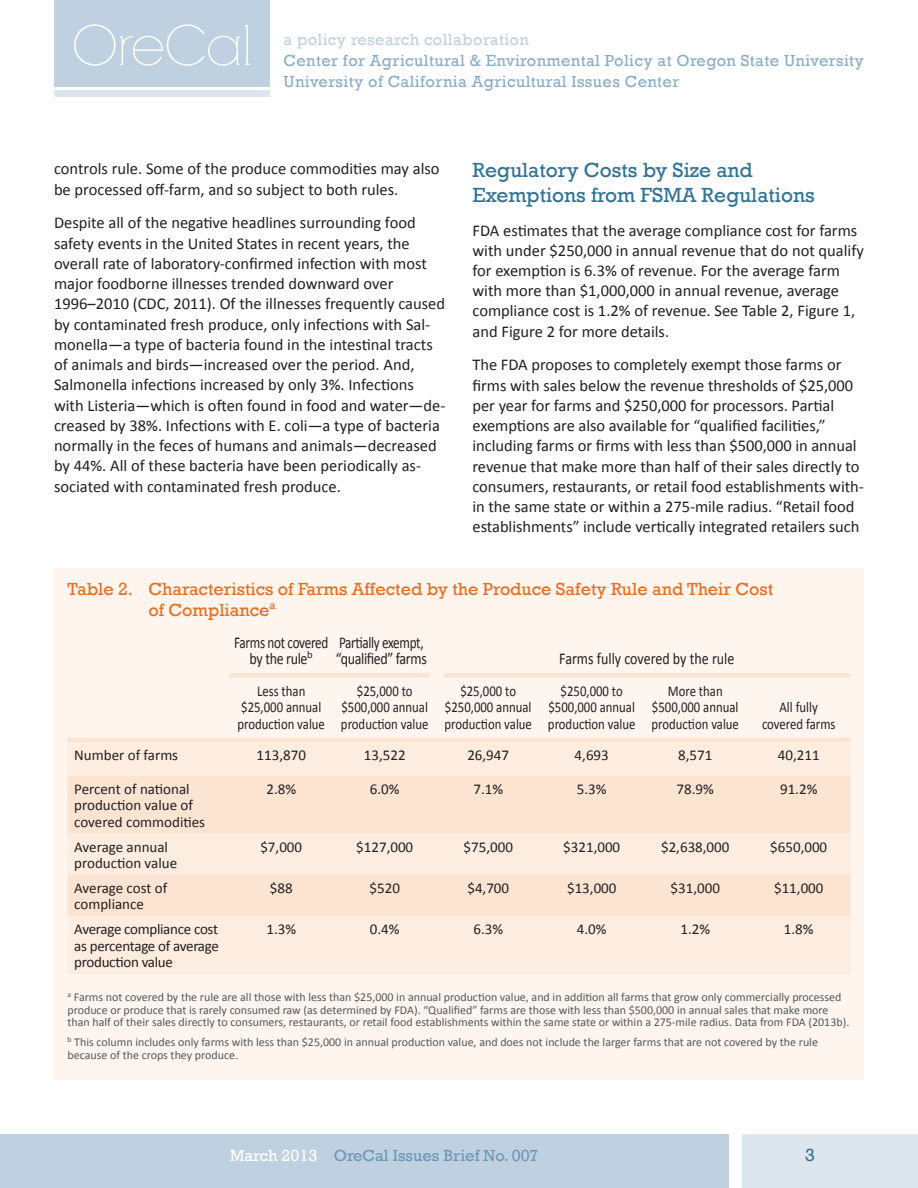
<style>
.page{position:relative;width:918px;height:1188px;background:#fff}
.page>*{position:absolute;margin:0;border:0;box-sizing:border-box;transform-origin:0 0}
.t1{font:54px "RNS Camelia";letter-spacing:-.01em;color:#fff}
.t2{font:21px/25.2px "Rockwell";color:#307394}
.t3{font:18px/21px "Rockwell";color:#ea6d1f}
.t4{font:18px "Rockwell";color:#307394}
.t5{font:16.5px/20.2px "Calibri";color:#231f20}
.t6{font:16.5px "Rockwell";letter-spacing:.02em;color:#8baec6}
.t7{font:16.5px/16.5px "Calibri";letter-spacing:-.025em;color:#231f20;text-align:center;scale:.8 1}
.t8{font:16.5px "Rockwell";color:#6c99b5}
.t9{font:16.5px "Rockwell";letter-spacing:.02em;color:#bfd1e0}
.t10{font:16.5px "Calibri";color:#231f20;scale:.85 1}
.t11{font:15px/16.5px "Calibri";color:#231f20}
.t12{font:15px/16.5px "Calibri";color:#231f20;text-align:center;scale:.85 1}
.t13{font:12px/12.8px "Calibri";color:#57585a}
.s1{color:#fff}
</style>
<div class="page">
<div style="left:0;top:1134px;width:729px;height:54px;background:#bfd1e0"></div>
<div style="left:742px;top:1134px;width:176px;height:54px;background:#dde6ee"></div>
<div style="left:54px;top:0;width:216px;height:87px;background:#bfd1e0"></div>
<div style="left:54px;top:90px;width:216px;height:7px;background:#dde6ee"></div>
<div style="left:54px;top:569px;width:810px;height:511px;background:#fdf5ee"></div>
<div style="left:68px;top:742px;width:782px;height:232px;background:#fdede0"></div>
<svg style="left:68px;top:776px;width:782px;height:140px;fill:#fce4d2"></svg>
<div style="left:230px;top:673px;width:103px;height:5px;background:#fce4d2"></div>
<div style="left:333px;top:673px;width:97px;height:5px;background:#fce4d2"></div>
<div style="left:443px;top:673px;width:407px;height:5px;background:#fce4d2"></div>
<hr style="left:68px;top:738px;width:162px;height:4px;background:#fce4d2">
<hr style="left:230px;top:738px;width:103px;height:4px;background:#fce4d2">
<hr style="left:333px;top:738px;width:103px;height:4px;background:#fce4d2">
<hr style="left:436px;top:738px;width:104px;height:4px;background:#fce4d2">
<hr style="left:540px;top:738px;width:104px;height:4px;background:#fce4d2">
<hr style="left:644px;top:738px;width:103px;height:4px;background:#fce4d2">
<hr style="left:747px;top:738px;width:103px;height:4px;background:#fce4d2">
<h1 class="t1" style="left:72px;top:14px;width:182px">OreCal</h1>
<p class="t9" style="left:284px;top:30px;width:247px">a policy research collaboration</p>
<p class="t6" style="left:284px;top:51px;width:582px">Center for Agricultural &amp; Environmental Policy at Oregon State University</p>
<p class="t6" style="left:284px;top:72px;width:397px">University of California Agricultural Issues Center</p>
<p class="t5" style="left:54px;top:159px;width:387px">controls rule. Some of the produce commodities may also be processed off-farm, and so subject to both rules.</p>
<p class="t5" style="left:54px;top:213px;width:393px">Despite all of the negative headlines surrounding food safety events in the United States in recent years, the overall rate of laboratory-confirmed infection with most major foodborne illnesses trended downward over 1996–2010 (CDC, 2011). Of the illnesses frequently caused by contaminated fresh produce, only infections with Sal&shy;monella—a type of bacteria found in the intestinal tracts of animals and birds—increased over the period. And, Salmonella infections increased by only 3%. Infections with Listeria—which is often found in food and water—de&shy;creased by 38%. Infections with E. coli—a type of bacteria normally in the feces of humans and animals—decreased by 44%. All of these bacteria have been periodically as&shy;sociated with contaminated fresh produce.</p>
<p class="t2" style="left:472px;top:157px;width:344px">Regulatory Costs by Size and<br>Exemptions from FSMA Regulations</p>
<p class="t5" style="left:472px;top:220px;width:393px">FDA estimates that the average compliance cost for farms with under $250,000 in annual revenue that do not qualify for exemption is 6.3% of revenue. For the average farm with more than $1,000,000 in annual revenue, average compliance cost is 1.2% of revenue. See Table 2, Figure 1, and Figure 2 for more details.</p>
<p class="t5" style="left:472px;top:355px;width:393px">The FDA proposes to completely exempt those farms or firms with sales below the revenue thresholds of $25,000 per year for farms and $250,000 for processors. Partial exemptions are also available for “qualified facilities,” including farms or firms with less than $500,000 in annual revenue that make more than half of their sales directly to consumers, restaurants, or retail food establishments with&shy;in the same state or within a 275-mile radius. “Retail food establishments” include vertically integrated retailers such</p>
<p class="t3" style="left:148px;top:579px;width:626px;text-indent:-81px">Table 2. Characteristics of Farms Affected by the Produce Safety Rule and Their Cost of Compliance<sup>a</sup></p>
<p class="t7" style="left:234px;top:634px;width:119px">Farms not covered by the rule<sup>b</sup></p>
<p class="t7" style="left:336px;top:634px;width:115px;text-align:left">Partially exempt, “qualified” farms</p>
<p class="t10" style="left:559px;top:648px;width:208px">Farms fully covered by the rule</p>
<p class="t12" style="left:237px;top:683px;width:104px">Less than $25,000 annual production value</p>
<p class="t12" style="left:341px;top:683px;width:104px">$25,000 to $500,000 annual production value</p>
<p class="t12" style="left:444px;top:683px;width:104px">$25,000 to $250,000 annual production value</p>
<p class="t12" style="left:548px;top:683px;width:104px">$250,000 to $500,000 annual production value</p>
<p class="t12" style="left:652px;top:683px;width:104px">More than $500,000 annual production value</p>
<p class="t12" style="left:762px;top:699px;width:88px">All fully covered farms</p>
<p class="t11" style="left:74px;top:747px;width:105px">Number of farms</p>
<p class="t11" style="left:257px;top:747px;width:51px">113,870</p>
<p class="t11" style="left:364px;top:747px;width:43px">13,522</p>
<p class="t11" style="left:467px;top:747px;width:43px">26,947</p>
<p class="t11" style="left:575px;top:747px;width:36px">4,693</p>
<p class="t11" style="left:678px;top:747px;width:36px">8,571</p>
<p class="t11" style="left:778px;top:747px;width:43px">40,211</p>
<p class="t11" style="left:74px;top:781px;width:132px">Percent of national production value of covered commodities</p>
<p class="t11" style="left:266px;top:781px;width:31px">2.8%</p>
<p class="t11" style="left:370px;top:781px;width:31px">6.0%</p>
<p class="t11" style="left:473px;top:781px;width:31px">7.1%</p>
<p class="t11" style="left:577px;top:781px;width:31px">5.3%</p>
<p class="t11" style="left:677px;top:781px;width:39px">78.9%</p>
<p class="t11" style="left:780px;top:781px;width:39px">91.2%</p>
<p class="t11" style="left:74px;top:839px;width:104px">Average annual production value</p>
<p class="t11" style="left:260px;top:839px;width:43px">$7,000</p>
<p class="t11" style="left:356px;top:839px;width:58px">$127,000</p>
<p class="t11" style="left:464px;top:839px;width:51px">$75,000</p>
<p class="t11" style="left:563px;top:839px;width:58px">$321,000</p>
<p class="t11" style="left:661px;top:839px;width:70px">$2,638,000</p>
<p class="t11" style="left:770px;top:839px;width:58px">$650,000</p>
<p class="t11" style="left:74px;top:880px;width:95px">Average cost of compliance</p>
<p class="t11" style="left:270px;top:880px;width:24px">$88</p>
<p class="t11" style="left:370px;top:880px;width:32px">$520</p>
<p class="t11" style="left:467px;top:880px;width:43px">$4,700</p>
<p class="t11" style="left:567px;top:880px;width:51px">$13,000</p>
<p class="t11" style="left:671px;top:880px;width:51px">$31,000</p>
<p class="t11" style="left:774px;top:880px;width:51px">$11,000</p>
<p class="t11" style="left:74px;top:921px;width:146px;text-align:justify">Average compliance cost as percentage of average production value</p>
<p class="t11" style="left:266px;top:921px;width:31px">1.3%</p>
<p class="t11" style="left:370px;top:921px;width:31px">0.4%</p>
<p class="t11" style="left:473px;top:921px;width:31px">6.3%</p>
<p class="t11" style="left:577px;top:921px;width:31px">4.0%</p>
<p class="t11" style="left:680px;top:921px;width:31px">1.2%</p>
<p class="t11" style="left:784px;top:921px;width:31px">1.8%</p>
<p class="t13" style="left:67px;top:991px;width:783px"><sup>a</sup> Farms not covered by the rule are all those with less than $25,000 in annual production value, and in addition all farms that grow only commercially processed produce or produce that is rarely consumed raw (as determined by FDA). “Qualified” farms are those with less than $500,000 in annual sales that make more than half of their sales directly to consumers, restaurants, or retail food establishments within the same state or within a 275-mile radius. Data from FDA (2013b).</p>
<p class="t13" style="left:68px;top:1036px;width:752px"><sup>b</sup> This column includes only farms with less than $25,000 in annual production value, and does not include the larger farms that are not covered by the rule because of the crops they produce.</p>
<p class="t8" style="left:230px;top:1146px;width:310px"><span class="s1">March 2013</span> OreCal Issues Brief No. 007</p>
<p class="t4" style="left:805px;top:1145px;width:11px">3</p>
</div>
